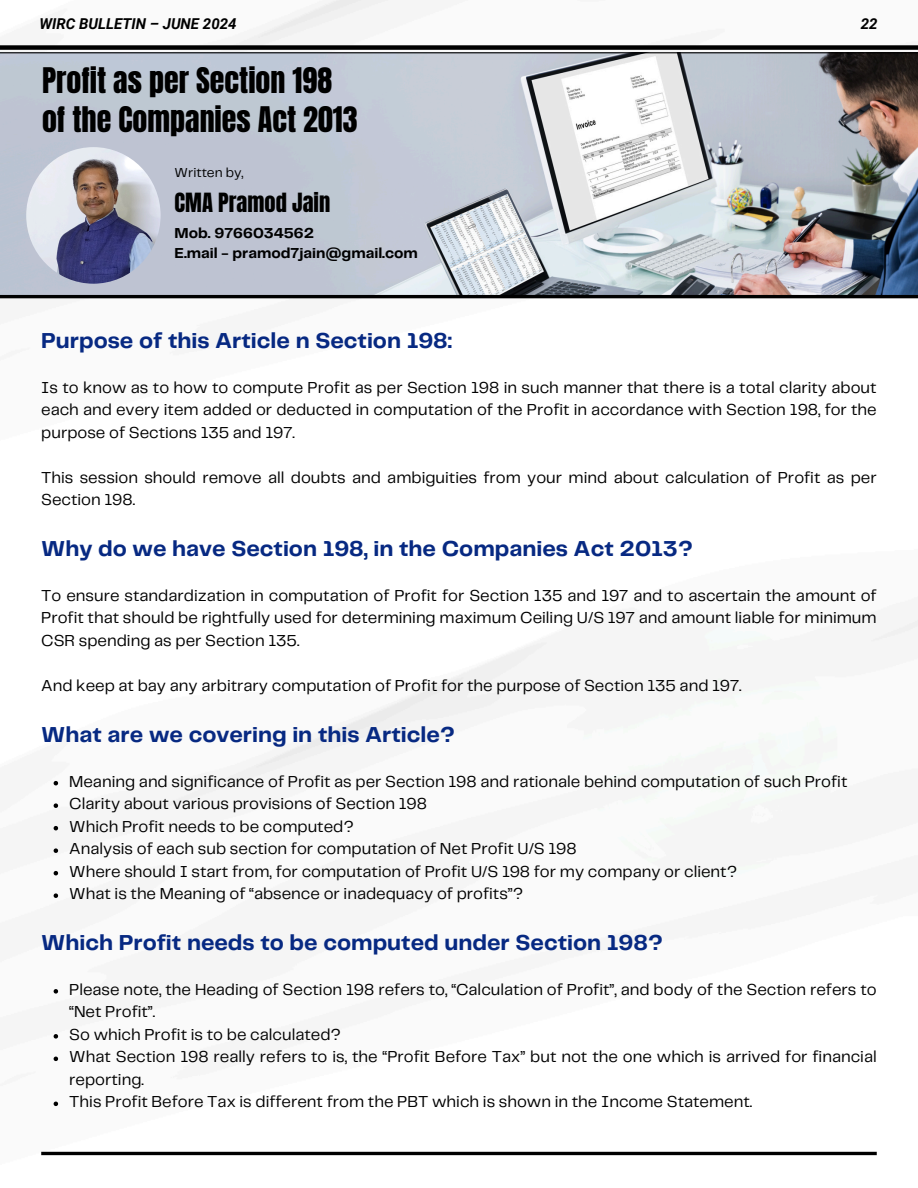
<style>
.page{position:relative;width:918px;height:1188px;background:#fff}
.page>*{position:absolute;margin:0;border:0;box-sizing:border-box;transform-origin:0 0}
.t1{font:30px/38.2px "Anton";color:#000}
.t2{font:700 22.5px "Telegraf";color:#072982}
.t3{font:22.5px "Anton";color:#000}
.t4{font:16.5px/22.5px "Telegraf";color:#000}
.t5{font:700 15px/20.2px "Telegraf";color:#000}
.t6{font:italic 700 15px "Roboto";color:#000}
.t7{font:13.5px "Telegraf";color:#000}
</style>
<div class="page">
<img style="left:0;top:53px;width:918px;height:242px">
<svg style="left:54px;top:781px;width:4px;height:4px"></svg>
<svg style="left:54px;top:803px;width:4px;height:5px"></svg>
<svg style="left:54px;top:826px;width:4px;height:4px"></svg>
<svg style="left:54px;top:848px;width:4px;height:5px"></svg>
<svg style="left:54px;top:871px;width:4px;height:4px"></svg>
<svg style="left:54px;top:893px;width:4px;height:5px"></svg>
<svg style="left:54px;top:989px;width:4px;height:5px"></svg>
<svg style="left:54px;top:1034px;width:4px;height:5px"></svg>
<svg style="left:54px;top:1057px;width:4px;height:4px"></svg>
<svg style="left:54px;top:1102px;width:4px;height:4px"></svg>
<img style="left:26px;top:147px;width:135px;height:137px;border-radius:50%">
<hr style="left:0;top:295px;width:918px;height:3px;background:#000">
<div style="left:0;top:45px;width:918px;height:5px;background:#000"></div>
<hr style="left:0;top:52px;width:918px;height:1px;background:#000">
<hr style="left:41px;top:1152px;width:836px;height:3px;background:#000">
<h2 class="t6" style="left:40px;top:15px;width:199px">WIRC BULLETIN – JUNE 2024</h2>
<p class="t6" style="left:861px;top:15px;width:18px">22</p>
<p class="t1" style="left:42px;top:62px;width:317px">Profit as per Section 198 of the Companies Act 2013</p>
<p class="t7" style="left:175px;top:167px;width:70px">Written by,</p>
<p class="t3" style="left:175px;top:186px;width:157px">CMA Pramod Jain</p>
<p class="t5" style="left:175px;top:224px;width:245px">Mob. 9766034562<br>E.mail - pramod7jain@gmail.com</p>
<p class="t2" style="left:41px;top:331px;width:412px">Purpose of this Article n Section 198:</p>
<p class="t4" style="left:41px;top:377px;width:837px;text-align:justify">Is to know as to how to compute Profit as per Section 198 in such manner that there is a total clarity about each and every item added or deducted in computation of the Profit in accordance with Section 198, for the purpose of Sections 135 and 197.</p>
<p class="t4" style="left:41px;top:467px;width:837px">This session should remove all doubts and ambiguities from your mind about calculation of Profit as per<br>Section 198.</p>
<p class="t2" style="left:41px;top:539px;width:653px">Why do we have Section 198, in the Companies Act 2013?</p>
<h3 class="t4" style="left:41px;top:585px;width:837px;text-align:justify">To ensure standardization in computation of Profit for Section 135 and 197 and to ascertain the amount of Profit that should be rightfully used for determining maximum Ceiling U/S 197 and amount liable for minimum CSR spending as per Section 135.</h3>
<h5 class="t4" style="left:41px;top:675px;width:702px">And keep at bay any arbitrary computation of Profit for the purpose of Section 135 and 197.</h5>
<h2 class="t2" style="left:41px;top:724px;width:415px">What are we covering in this Article?</h2>
<h6 class="t4" style="left:69px;top:771px;width:780px">Meaning and significance of Profit as per Section 198 and rationale behind computation of such Profit</h6>
<h6 class="t4" style="left:69px;top:793px;width:359px">Clarity about various provisions of Section 198</h6>
<h2 class="t4" style="left:69px;top:816px;width:286px">Which Profit needs to be computed?</h2>
<h6 class="t4" style="left:69px;top:838px;width:509px">Analysis of each sub section for computation of Net Profit U/S 198</h6>
<h6 class="t4" style="left:69px;top:861px;width:669px">Where should I start from, for computation of Profit U/S 198 for my company or client?</h6>
<h2 class="t4" style="left:69px;top:883px;width:455px">What is the Meaning of “absence or inadequacy of profits”?</h2>
<p class="t2" style="left:41px;top:933px;width:623px">Which Profit needs to be computed under Section 198?</p>
<p class="t4" style="left:69px;top:979px;width:809px">Please note, the Heading of Section 198 refers to, “Calculation of Profit”, and body of the Section refers to “Net Profit”.</p>
<p class="t4" style="left:69px;top:1024px;width:273px">So which Profit is to be calculated?</p>
<p class="t4" style="left:69px;top:1046px;width:809px">What Section 198 really refers to is, the “Profit Before Tax” but not the one which is arrived for financial reporting.</p>
<p class="t4" style="left:69px;top:1091px;width:684px">This Profit Before Tax is different from the PBT which is shown in the Income Statement.</p>
</div>
